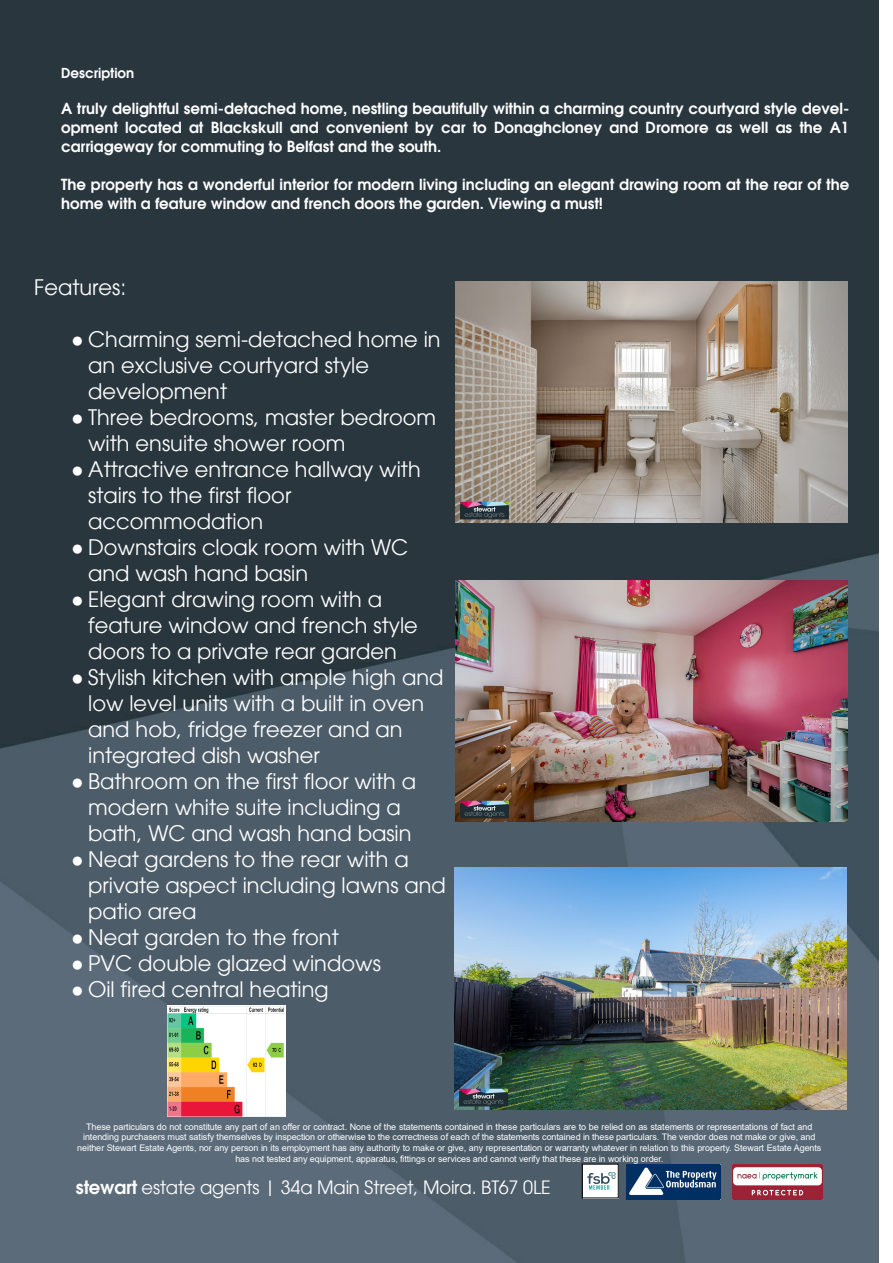
<style>
.page{position:relative;width:893px;height:1263px;background:#fff}
.page>*{position:absolute;margin:0;border:0;box-sizing:border-box;transform-origin:0 0}
.t1{font:21px/26px "Avant Garde";color:#fff}
.t2{font:18px "Avant Garde";letter-spacing:-.01em;color:#fff}
.t3{font:600 15px/19px "Avant Garde";color:#fff;text-align:justify}
.t4{font:600 13.5px "Avant Garde";color:#fff}
.t5{font:9px/10.8px "Arial";letter-spacing:-.015em;color:#fff;text-align:center}
.s1{font-family:"Times New Roman"}
.s2{font-weight:600}
</style>
<div class="page">
<img style="left:1px;top:1px;width:877px;height:1262px">
<img style="left:627px;top:1165px;width:93px;height:34px">
<img style="left:584px;top:1166px;width:32px;height:30px">
<img style="left:732px;top:1165px;width:91px;height:34px">
<img style="left:168px;top:1005px;width:117px;height:111px">
<img style="left:455px;top:281px;width:392px;height:242px">
<img style="left:455px;top:580px;width:392px;height:242px">
<img style="left:454px;top:868px;width:393px;height:241px">
<p class="t4" style="left:61px;top:68px;width:75px">Description</p>
<p class="t3" style="left:61px;top:100px;width:790px">A truly delightful semi-detached home, nestling beautifully within a charming country courtyard style devel&shy;opment located at Blackskull and convenient by car to Donaghcloney and Dromore as well as the A1 carriageway for commuting to Belfast and the south.</p>
<p class="t3" style="left:61px;top:176px;width:790px">The property has a wonderful interior for modern living including an elegant drawing room at the rear of the home with a feature window and french doors the garden. Viewing a must!</p>
<p class="t1" style="left:34px;top:277px;width:94px">Features:</p>
<p class="t1" style="left:88px;top:329px;width:354px;text-indent:-17px"><span class="s1">●</span> Charming semi-detached home in an exclusive courtyard style development</p>
<p class="t1" style="left:88px;top:407px;width:350px;text-indent:-17px"><span class="s1">●</span> Three bedrooms, master bedroom with ensuite shower room</p>
<p class="t1" style="left:88px;top:459px;width:334px;text-indent:-17px"><span class="s1">●</span> Attractive entrance hallway with stairs to the first floor accommodation</p>
<p class="t1" style="left:88px;top:537px;width:322px;text-indent:-17px"><span class="s1">●</span> Downstairs cloak room with WC and wash hand basin</p>
<p class="t1" style="left:88px;top:589px;width:331px;text-indent:-17px"><span class="s1">●</span> Elegant drawing room with a feature window and french style doors to a private rear garden</p>
<p class="t1" style="left:88px;top:666px;width:357px;text-indent:-17px"><span class="s1">●</span> Stylish kitchen with ample high and low level units with a built in oven and hob, fridge freezer and an integrated dish washer</p>
<p class="t1" style="left:71px;top:770px;width:346px;text-align:center"><span class="s1">●</span> Bathroom on the first floor with a modern white suite including a bath, WC and wash hand basin</p>
<p class="t1" style="left:88px;top:848px;width:359px;text-indent:-17px"><span class="s1">●</span> Neat gardens to the rear with a private aspect including lawns and patio area</p>
<p class="t1" style="left:71px;top:926px;width:269px"><span class="s1">●</span> Neat garden to the front</p>
<p class="t1" style="left:71px;top:952px;width:311px"><span class="s1">●</span> PVC double glazed windows</p>
<p class="t1" style="left:71px;top:978px;width:259px"><span class="s1">●</span> Oil fired central heating</p>
<p class="t5" style="left:77px;top:1122px;width:746px">These particulars do not constitute any part of an offer or contract. None of the statements contained in these particulars are to be relied on as statements or representations of fact and intending purchasers must satisfy themselves by inspection or otherwise to the correctness of each of the statements contained in these particulars. The vendor does not make or give, and neither Stewart Estate Agents, nor any person in its employment has any authority to make or give, any representation or warranty whatever in relation to this property. Stewart Estate Agents has not tested any equipment, apparatus, fittings or services and cannot verify that these are in working order.</p>
<p class="t2" style="left:76px;top:1180px;width:476px"><span class="s2">stewart</span> estate agents | 34a Main Street, Moira. BT67 0LE</p>
</div>
